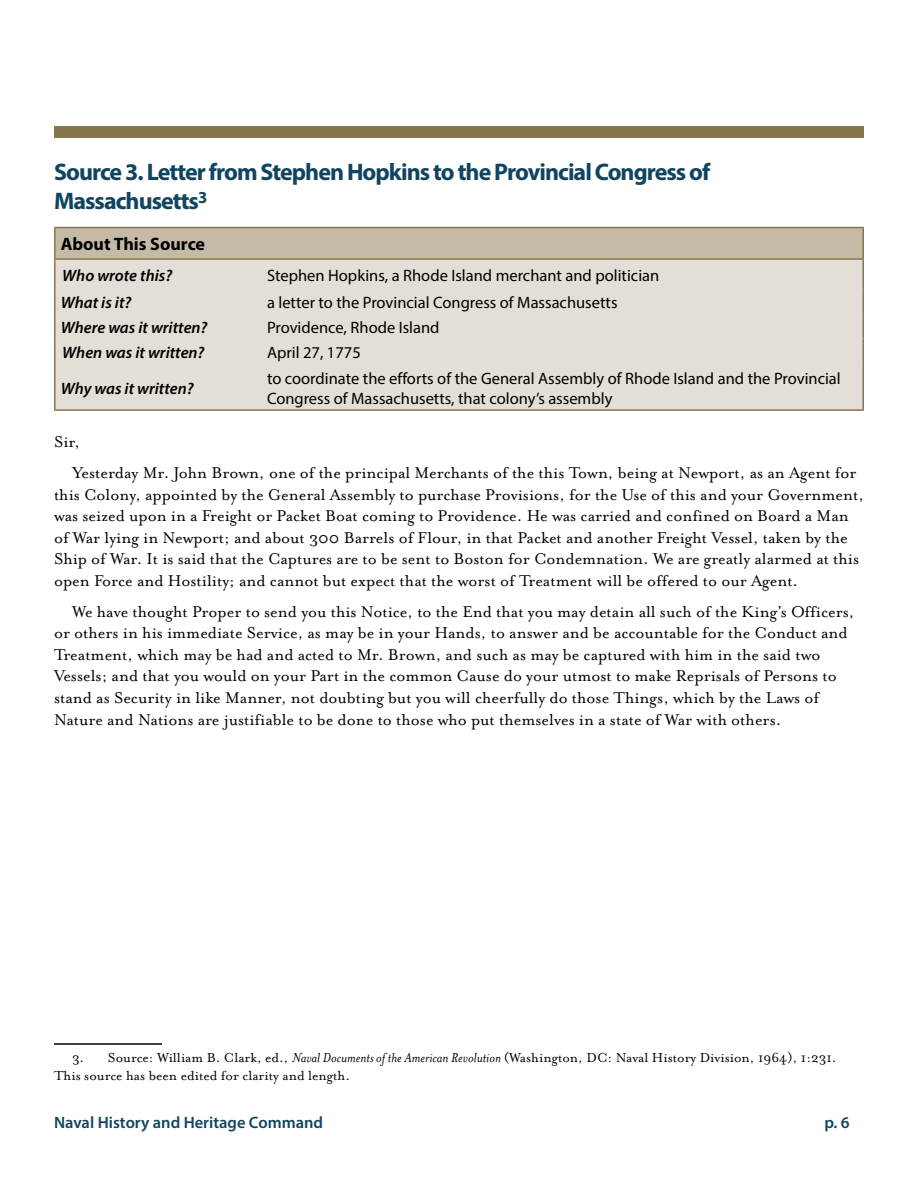
<style>
.page{position:relative;width:918px;height:1188px;background:#fff}
.page>*{position:absolute;margin:0;border:0;box-sizing:border-box;transform-origin:0 0}
.H3__Start_on_New_Pag{font:700 24px/28.8px "Myriad Pro";letter-spacing:-.04em;color:#114460}
.t1{font:18px/21.6px "Mrs Eaves OT";color:#000}
.Table_Header{font:700 18px "Myriad Pro";color:#000}
.Table__Answers{font:16.5px/19.8px "Myriad Pro";color:#000}
.Table__Questions{font:italic 600 16.5px "Myriad Pro";color:#000}
.t2{font:600 16.5px "Myriad Pro";color:#114460}
.Footnote__Source_Mat{font:15px/18px "Mrs Eaves OT";color:#000}
.s1{font-style:italic}
</style>
<div class="page">
<div style="left:54px;top:126px;width:810px;height:12px;background:#86764e"></div>
<div style="left:55px;top:228px;width:808px;height:31px;background:#c5baa6"></div>
<div style="left:56px;top:260px;width:806px;height:149px;background:#e4dfd6"></div>
<hr style="left:261px;top:258px;width:603px;height:2px;background:#86764e">
<hr style="left:862px;top:260px;width:2px;height:30px;background:#86764e">
<hr style="left:54px;top:314px;width:2px;height:25px;background:#86764e">
<hr style="left:862px;top:314px;width:2px;height:25px;background:#86764e">
<hr style="left:54px;top:227px;width:207px;height:1px;background:#86764e">
<hr style="left:54px;top:228px;width:2px;height:30px;background:#86764e">
<hr style="left:261px;top:227px;width:603px;height:1px;background:#86764e">
<hr style="left:54px;top:258px;width:207px;height:2px;background:#86764e">
<hr style="left:54px;top:260px;width:2px;height:30px;background:#86764e">
<hr style="left:54px;top:290px;width:2px;height:24px;background:#86764e">
<hr style="left:54px;top:339px;width:2px;height:27px;background:#86764e">
<hr style="left:862px;top:339px;width:2px;height:27px;background:#86764e">
<hr style="left:54px;top:366px;width:2px;height:43px;background:#86764e">
<hr style="left:862px;top:366px;width:2px;height:43px;background:#86764e">
<hr style="left:54px;top:409px;width:207px;height:2px;background:#86764e">
<hr style="left:261px;top:409px;width:603px;height:2px;background:#86764e">
<hr style="left:862px;top:290px;width:2px;height:24px;background:#86764e">
<hr style="left:862px;top:228px;width:2px;height:30px;background:#86764e">
<hr style="left:54px;top:1043px;width:108px;height:2px;background:#000">
<p class="H3__Start_on_New_Pag" style="left:54px;top:157px;width:658px">Source 3. Letter from Stephen Hopkins to the Provincial Congress of<br>Massachusetts<sup>3</sup></p>
<p class="Table_Header" style="left:61px;top:232px;width:146px">About This Source</p>
<p class="Table__Questions" style="left:62px;top:265px;width:111px">Who wrote this?</p>
<p class="Table__Answers" style="left:267px;top:265px;width:394px">Stephen Hopkins, a Rhode Island merchant and politician</p>
<p class="Table__Questions" style="left:61px;top:292px;width:72px">What is it?</p>
<p class="Table__Answers" style="left:267px;top:292px;width:352px">a letter to the Provincial Congress of Massachusetts</p>
<p class="Table__Questions" style="left:61px;top:317px;width:148px">Where was it written?</p>
<p class="Table__Answers" style="left:267px;top:317px;width:174px">Providence, Rhode Island</p>
<p class="Table__Questions" style="left:62px;top:342px;width:144px">When was it written?</p>
<p class="Table__Answers" style="left:267px;top:343px;width:95px">April 27, 1775</p>
<p class="Table__Questions" style="left:61px;top:378px;width:134px">Why was it written?</p>
<p class="Table__Answers" style="left:267px;top:369px;width:575px">to coordinate the efforts of the General Assembly of Rhode Island and the Provincial<br>Congress of Massachusetts, that colony’s assembly</p>
<p class="t1" style="left:54px;top:432px;width:28px">Sir,</p>
<p class="t1" style="left:54px;top:462px;width:811px;text-indent:18px">Yesterday Mr. John Brown, one of the principal Merchants of the this Town, being at Newport, as an Agent for this Colony, appointed by the General Assembly to purchase Provisions, for the Use of this and your Government, was seized upon in a Freight or Packet Boat coming to Providence. He was carried and confined on Board a Man of War lying in Newport; and about 300 Barrels of Flour, in that Packet and another Freight Vessel, taken by the Ship of War. It is said that the Captures are to be sent to Boston for Condemnation. We are greatly alarmed at this open Force and Hostility; and cannot but expect that the worst of Treatment will be offered to our Agent.</p>
<p class="t1" style="left:54px;top:601px;width:802px;text-indent:18px">We have thought Proper to send you this Notice, to the End that you may detain all such of the King’s Officers, or others in his immediate Service, as may be in your Hands, to answer and be accountable for the Conduct and Treatment, which may be had and acted to Mr. Brown, and such as may be captured with him in the said two Vessels; and that you would on your Part in the common Cause do your utmost to make Reprisals of Persons to stand as Security in like Manner, not doubting but you will cheerfully do those Things, which by the Laws of Nature and Nations are justifiable to be done to those who put themselves in a state of War with others.</p>
<p class="Footnote__Source_Mat" style="left:54px;top:1049px;width:784px;text-indent:18px">3. Source: William B. Clark, ed., <span class="s1">Naval Documents of the American Revolution</span> (Washington, DC: Naval History Division, 1964), 1:231.<br>This source has been edited for clarity and length.</p>
<p class="t2" style="left:54px;top:1112px;width:271px">Naval History and Heritage Command</p>
<p class="t2" style="left:824px;top:1112px;width:27px">p. 6</p>
</div>
